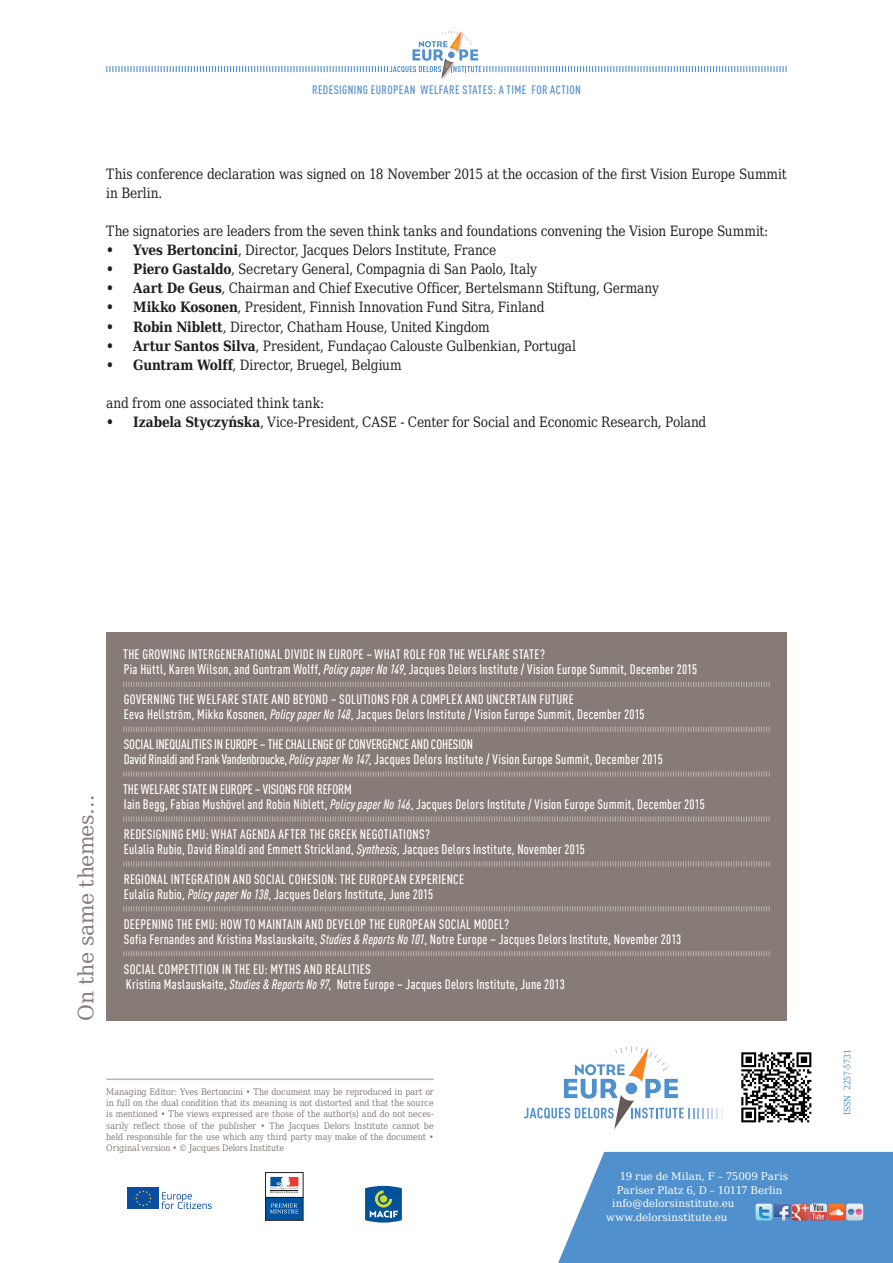
<style>
.page{position:relative;width:893px;height:1263px;background:#fff}
.page>*{position:absolute;margin:0;border:0;box-sizing:border-box;transform-origin:0 0}
.t1{font:21px "DejaVu Serif";letter-spacing:-.025em;color:#867b76}
.EN_TRI_Texte_courant{font:14.25px/19.2px "DejaVu Serif Condensed";letter-spacing:-.01em;color:#231f20;scale:.95 1}
.PP_SMT_auteur{font:500 condensed 13.5px "DIN Offc Pro";letter-spacing:.02em;color:#fff}
.PP_SMT_titre{font:500 condensed 13.5px "DIN Offc Pro";letter-spacing:.02em;color:#fff}
.TRI_SMT_auteur{font:500 condensed 13.5px "DIN Offc Pro";letter-spacing:.015em;color:#fff}
.PP_SMT_titre-2{font:500 condensed 13.5px "DIN Offc Pro";letter-spacing:-.01em;color:#fff}
.PP_SMT_auteur_fin{font:500 condensed 13.5px "DIN Offc Pro";letter-spacing:.025em;color:#fff}
.EN_TRI_titre_courant{font:500 condensed 12px "DIN Offc Pro";letter-spacing:.04em;color:#5090cc}
.t2{font:10.5px "DejaVu Serif";color:#fff}
.t3{font:9px/11.2px "DejaVu Serif Condensed";letter-spacing:-.005em;color:#867b76;text-align:justify}
.t4{font:9px "DejaVu Serif Condensed";letter-spacing:-.02em;color:#5090cc}
.s1{font-weight:700}
.s2{font-style:italic}
</style>
<div class="page">
<svg style="left:558px;top:1152px;width:335px;height:111px;background:#5c98cf"></svg>
<hr style="left:106px;top:1078px;width:328px;height:2px;background:#bcb4b2">
<svg style="left:523px;top:1046px;width:199px;height:83px"></svg>
<svg style="left:106px;top:31px;width:681px;height:47px"></svg>
<img style="left:774px;top:1203px;width:89px;height:17px">
<img style="left:756px;top:1203px;width:16px;height:17px">
<svg style="left:365px;top:1186px;width:37px;height:36px"></svg>
<div style="left:265px;top:1197px;width:38px;height:23px;background:#0153a0"></div>
<div style="left:265px;top:1197px;width:38px;height:23px;border:1px solid #231f20"></div>
<svg style="left:270px;top:1176px;width:29px;height:18px"></svg>
<div style="left:265px;top:1172px;width:38px;height:25px;border:1px solid #231f20"></div>
<svg style="left:270px;top:1177px;width:28px;height:16px"></svg>
<svg style="left:270px;top:1203px;width:29px;height:10px"></svg>
<div style="left:128px;top:1188px;width:31px;height:21px;background:#0d4da1"></div>
<svg style="left:135px;top:1190px;width:17px;height:16px"></svg>
<svg style="left:161px;top:1192px;width:51px;height:17px"></svg>
<div style="left:106px;top:632px;width:681px;height:388px;background:#867b76"></div>
<svg style="left:123px;top:682px;width:647px;height:5px"></svg>
<svg style="left:123px;top:726px;width:647px;height:6px"></svg>
<svg style="left:123px;top:771px;width:647px;height:6px"></svg>
<svg style="left:123px;top:816px;width:647px;height:6px"></svg>
<svg style="left:123px;top:861px;width:647px;height:6px"></svg>
<svg style="left:123px;top:906px;width:647px;height:6px"></svg>
<svg style="left:123px;top:951px;width:647px;height:5px"></svg>
<img style="left:741px;top:1052px;width:71px;height:71px">
<p class="EN_TRI_titre_courant" style="left:312px;top:81px;width:12px">Redesigning</p>
<p class="EN_TRI_titre_courant" style="left:371px;top:81px;width:12px">European</p>
<p class="EN_TRI_titre_courant" style="left:421px;top:81px;width:15px">Welfare</p>
<p class="EN_TRI_titre_courant" style="left:462px;top:81px;width:12px">States</p>
<p class="EN_TRI_titre_courant" style="left:493px;top:81px;width:24px">: A Time</p>
<p class="EN_TRI_titre_courant" style="left:531px;top:81px;width:31px">for Action</p>
<p class="EN_TRI_Texte_courant" style="left:106px;top:163px;width:718px">This conference declaration was signed on 18 November 2015 at the occasion of the first Vision Europe Summit in Berlin.</p>
<p class="EN_TRI_Texte_courant" style="left:106px;top:220px;width:698px">The signatories are leaders from the seven think tanks and foundations convening the Vision Europe Summit:</p>
<p class="EN_TRI_Texte_courant" style="left:106px;top:239px;width:412px"><span class="s1">• Yves Bertoncini</span>, Director, Jacques Delors Institute, France</p>
<p class="EN_TRI_Texte_courant" style="left:106px;top:258px;width:455px"><span class="s1">• Piero Gastaldo</span>, Secretary General, Compagnia di San Paolo, Italy</p>
<p class="EN_TRI_Texte_courant" style="left:106px;top:277px;width:583px"><span class="s1">• Aart De Geus</span>, Chairman and Chief Executive Officer, Bertelsmann Stiftung, Germany</p>
<p class="EN_TRI_Texte_courant" style="left:106px;top:296px;width:463px"><span class="s1">• Mikko Kosonen</span>, President, Finnish Innovation Fund Sitra, Finland</p>
<p class="EN_TRI_Texte_courant" style="left:106px;top:316px;width:405px"><span class="s1">• Robin Niblett</span>, Director, Chatham House, United Kingdom</p>
<p class="EN_TRI_Texte_courant" style="left:106px;top:335px;width:496px"><span class="s1">• Artur Santos Silva</span>, President, Fundaçao Calouste Gulbenkian, Portugal</p>
<p class="EN_TRI_Texte_courant" style="left:106px;top:354px;width:312px"><span class="s1">• Guntram Wolff</span>, Director, Bruegel, Belgium</p>
<p class="EN_TRI_Texte_courant" style="left:106px;top:392px;width:231px">and from one associated think tank:</p>
<p class="EN_TRI_Texte_courant" style="left:106px;top:411px;width:633px"><span class="s1">• Izabela Styczyńska</span>, Vice-President, CASE - Center for Social and Economic Research, Poland</p>
<p class="t1" style="left:67px;top:1020px;width:227px;rotate:-90deg">On the same themes…</p>
<p class="PP_SMT_titre" style="left:123px;top:645px;width:423px">THE GROWING INTERGENERATIONAL DIVIDE IN EUROPE – WHAT ROLE FOR THE WELFARE STATE?</p>
<p class="PP_SMT_auteur" style="left:124px;top:660px;width:575px">Pia Hüttl, Karen Wilson, and Guntram Wolff, <span class="s2">Policy paper No 149</span>, Jacques Delors Institute / Vision Europe Summit, December 2015</p>
<p class="PP_SMT_titre" style="left:124px;top:689px;width:451px">GOVERNING THE WELFARE STATE AND BEYOND – SOLUTIONS FOR A COMPLEX AND UNCERTAIN FUTURE</p>
<p class="PP_SMT_auteur" style="left:124px;top:704px;width:522px">Eeva Hellström, Mikko Kosonen, <span class="s2">Policy paper No 148</span>, Jacques Delors Institute / Vision Europe Summit, December 2015</p>
<p class="PP_SMT_titre-2" style="left:124px;top:734px;width:351px">SOCIAL INEQUALITIES IN EUROPE – THE CHALLENGE OF CONVERGENCE AND COHESION</p>
<p class="TRI_SMT_auteur" style="left:124px;top:749px;width:540px">David Rinaldi and Frank Vandenbroucke, <span class="s2">Policy paper No 147</span>, Jacques Delors Institute / Vision Europe Summit, December 2015</p>
<p class="PP_SMT_titre-2" style="left:123px;top:779px;width:230px">THE WELFARE STATE IN EUROPE – VISIONS FOR REFORM</p>
<p class="PP_SMT_auteur" style="left:124px;top:794px;width:582px">Iain Begg, Fabian Mushövel and Robin Niblett, <span class="s2">Policy paper No 146</span>, Jacques Delors Institute / Vision Europe Summit, December 2015</p>
<p class="PP_SMT_titre" style="left:124px;top:824px;width:308px">REDESIGNING EMU: WHAT AGENDA AFTER THE GREEK NEGOTIATIONS?</p>
<p class="PP_SMT_auteur" style="left:124px;top:839px;width:463px">Eulalia Rubio, David Rinaldi and Emmett Strickland, <span class="s2">Synthesis</span>, Jacques Delors Institute, November 2015</p>
<p class="PP_SMT_titre" style="left:124px;top:869px;width:342px">REGIONAL INTEGRATION AND SOCIAL COHESION: THE EUROPEAN EXPERIENCE</p>
<p class="PP_SMT_auteur" style="left:124px;top:884px;width:311px">Eulalia Rubio, <span class="s2">Policy paper No 138</span>, Jacques Delors Institute, June 2015</p>
<p class="PP_SMT_titre" style="left:124px;top:914px;width:387px">DEEPENING THE EMU: HOW TO MAINTAIN AND DEVELOP THE EUROPEAN SOCIAL MODEL?</p>
<p class="PP_SMT_auteur" style="left:124px;top:929px;width:559px">Sofia Fernandes and Kristina Maslauskaite, <span class="s2">Studies &amp; Reports No 101</span>, Notre Europe – Jacques Delors Institute, November 2013</p>
<p class="PP_SMT_titre" style="left:124px;top:959px;width:248px">SOCIAL COMPETITION IN THE EU: MYTHS AND REALITIES</p>
<p class="PP_SMT_auteur_fin" style="left:126px;top:974px;width:440px">Kristina Maslauskaite, <span class="s2">Studies &amp; Reports No 97</span>, Notre Europe – Jacques Delors Institute, June 2013</p>
<p class="t3" style="left:106px;top:1085px;width:329px">Managing Editor: Yves Bertoncini • The document may be reproduced in part or in full on the dual condition that its meaning is not distorted and that the source is mentioned • The views expressed are those of the author(s) and do not neces&shy;sarily reflect those of the publisher • The Jacques Delors Institute cannot be held responsible for the use which any third party may make of the document • Original version • © Jacques Delors Institute</p>
<p class="t2" style="left:620px;top:1167px;width:170px">19 rue de Milan, F – 75009 Paris</p>
<p class="t2" style="left:617px;top:1180px;width:167px">Pariser Platz 6, D – 10117 Berlin</p>
<p class="t2" style="left:612px;top:1194px;width:124px">info@delorsinstitute.eu</p>
<p class="t2" style="left:606px;top:1207px;width:123px">www.delorsinstitute.eu</p>
<p class="t4" style="left:839px;top:1115px;width:68px;rotate:-90deg">ISSN 2257-5731</p>
</div>
